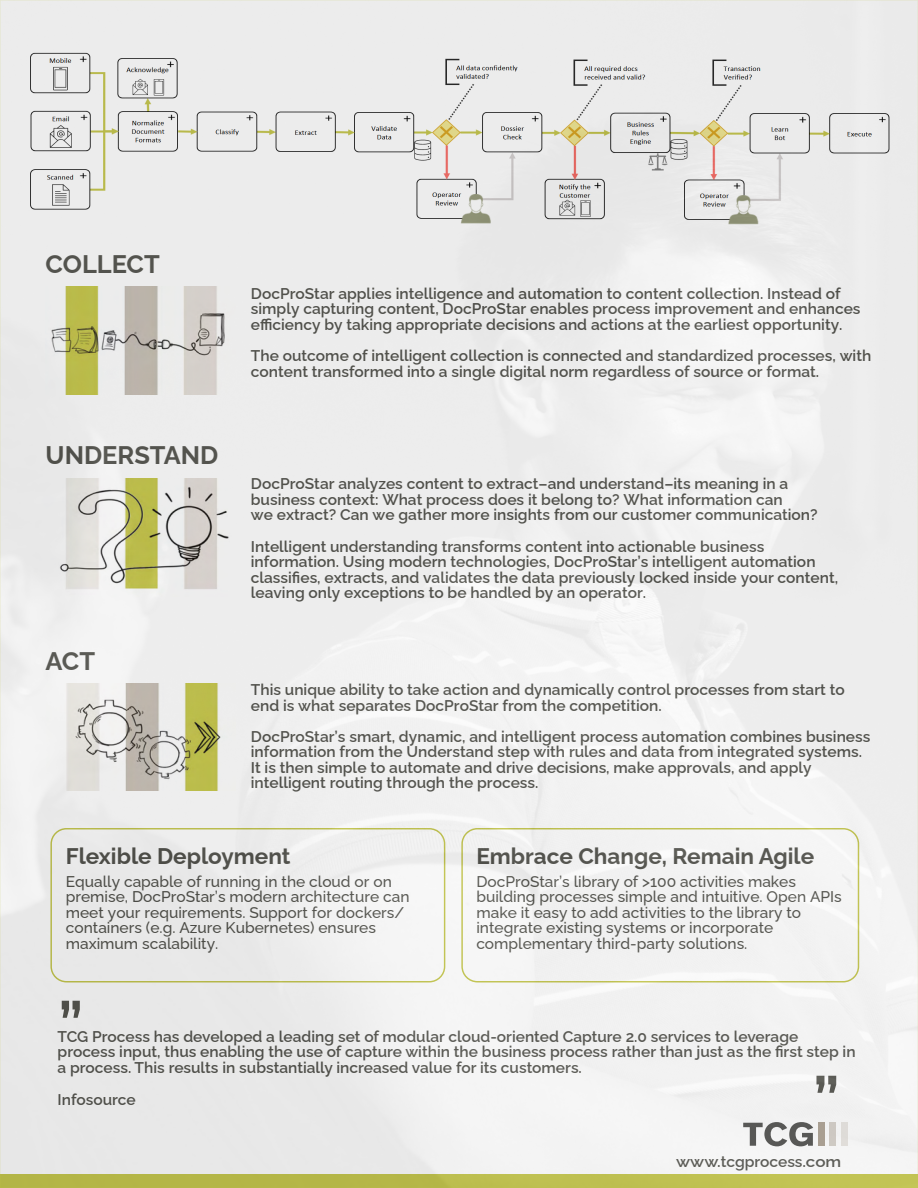
<style>
.page{position:relative;width:918px;height:1188px;background:#fff}
.page>*{position:absolute;margin:0;border:0;box-sizing:border-box;transform-origin:0 0}
.t1{font:600 67.8px "Raleway";color:#53534d}
.t2{font:600 67.8px "Raleway";color:#53534d;scale:1.09 1}
.t3{font:700 25.35px "Raleway";color:#53534d}
.t4{font:700 22.65px "Raleway";color:#53534d}
.t5{font:600 15.45px/15.5px "Raleway";color:#53534d}
.t6{font:500 15.45px/15.5px "Raleway";color:#53534d}
.t7{font:600 15.45px/15.5px "Raleway";color:#53534d}
.t8{font:600 15.45px "Raleway";color:#53534d;scale:1.09 1}
</style>
<div class="page">
<img style="left:2px;top:2px;width:914px;height:1184px">
<div style="left:818px;top:1123px;width:6px;height:23px;background:#a99f92"></div>
<div style="left:830px;top:1123px;width:6px;height:23px;background:#cdc8c2"></div>
<div style="left:841px;top:1123px;width:6px;height:23px;background:#dedbd8"></div>
<svg style="left:743px;top:1122px;width:70px;height:24px"></svg>
<h2 class="t3" style="left:46px;top:249px;width:116px">COLLECT</h2>
<h2 class="t3" style="left:46px;top:440px;width:174px">UNDERSTAND</h2>
<h2 class="t3" style="left:46px;top:646px;width:51px">ACT</h2>
<p class="t5" style="left:251px;top:286px;width:611px">DocProStar applies intelligence and automation to content collection. Instead of simply capturing content, DocProStar enables process improvement and enhances efficiency by taking appropriate decisions and actions at the earliest opportunity.</p>
<p class="t5" style="left:251px;top:348px;width:622px">The outcome of intelligent collection is connected and standardized processes, with content transformed into a single digital norm regardless of source or format.</p>
<p class="t5" style="left:251px;top:476px;width:568px">DocProStar analyzes content to extract–and understand–its meaning in a business context: What process does it belong to? What information can<br>we extract? Can we gather more insights from our customer communication?</p>
<p class="t5" style="left:251px;top:538px;width:589px">Intelligent understanding transforms content into actionable business information. Using modern technologies, DocProStar’s intelligent automation classifies, extracts, and validates the data previously locked inside your content, leaving only exceptions to be handled by an operator.</p>
<p class="t5" style="left:251px;top:682px;width:595px">This unique ability to take action and dynamically control processes from start to end is what separates DocProStar from the competition.</p>
<p class="t5" style="left:251px;top:729px;width:621px">DocProStar’s smart, dynamic, and intelligent process automation combines business information from the Understand step with rules and data from integrated systems.<br>It is then simple to automate and drive decisions, make approvals, and apply intelligent routing through the process.</p>
<h3 class="t4" style="left:66px;top:842px;width:226px">Flexible Deployment</h3>
<h3 class="t4" style="left:476px;top:842px;width:339px">Embrace Change, Remain Agile</h3>
<p class="t6" style="left:476px;top:874px;width:367px">DocProStar’s library of &gt;100 activities makes building processes simple and intuitive. Open APIs make it easy to add activities to the library to integrate existing systems or incorporate complementary third-party solutions.</p>
<p class="t6" style="left:66px;top:873px;width:345px">Equally capable of running in the cloud or on premise, DocProStar’s modern architecture can meet your requirements. Support for dockers/ containers (e.g. Azure Kubernetes) ensures maximum scalability.</p>
<h1 class="t1" style="left:58px;top:946px;width:28px">„</h1>
<p class="t7" style="left:58px;top:1029px;width:800px">TCG Process has developed a leading set of modular cloud-oriented Capture 2.0 services to leverage process input, thus enabling the use of capture within the business process rather than just as the first step in a process. This results in substantially increased value for its customers.</p>
<p class="t7" style="left:58px;top:1092px;width:80px">Infosource</p>
<h1 class="t2" style="left:812px;top:1021px;width:28px">„</h1>
<p class="t8" style="left:676px;top:1152px;width:153px">www.tcgprocess.com</p>
</div>
